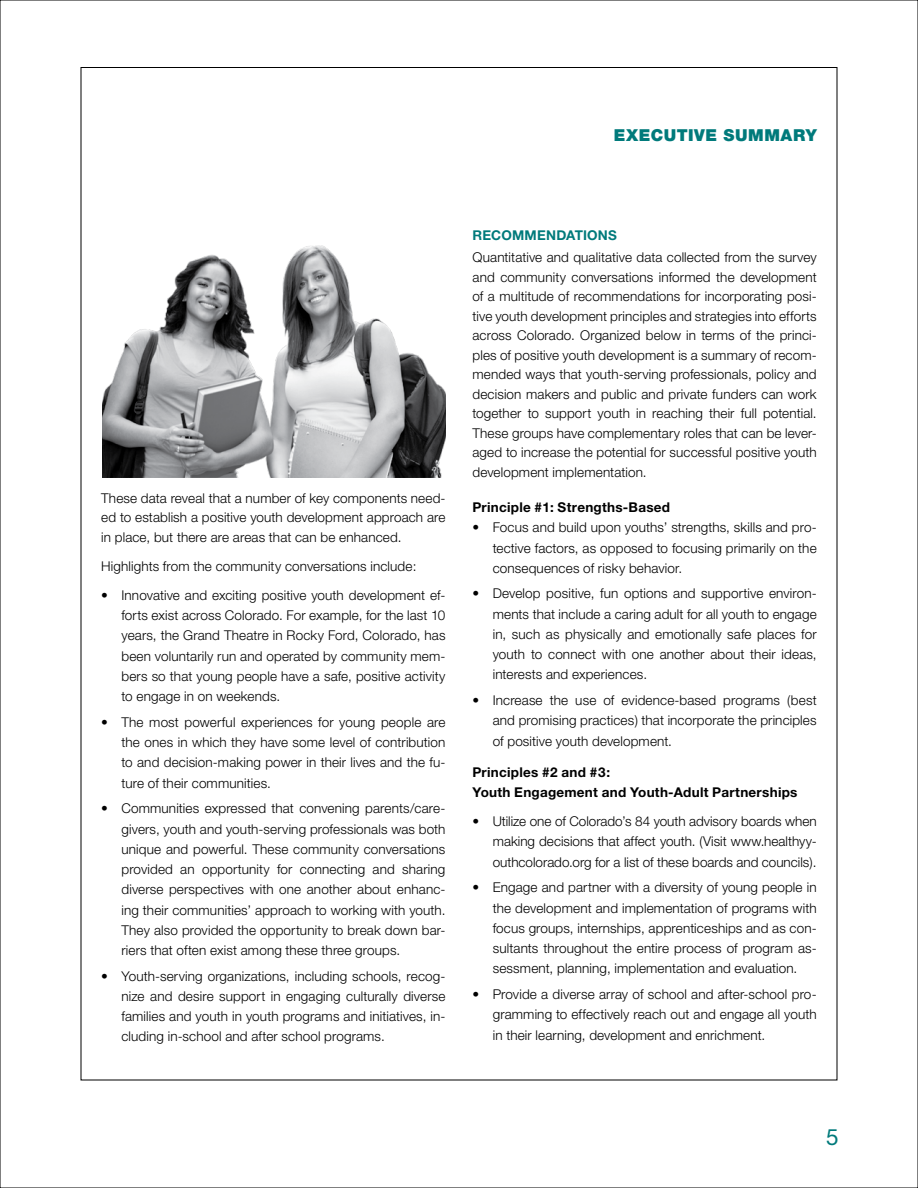
<style>
.page{position:relative;width:918px;height:1188px;background:#fff}
.page>*{position:absolute;margin:0;border:0;box-sizing:border-box;transform-origin:0 0}
.t1{font:22.5px "Helvetica Neue";color:#007a7b}
.t2{font:900 16.5px "Helvetica Neue";letter-spacing:.035em;color:#007a7b}
.t3{font:300 13.5px/20.2px "Helvetica Neue";letter-spacing:.01em;color:#000;text-align:justify}
.t4{font:700 13.5px/19.5px "Helvetica Neue";letter-spacing:.02em;color:#000}
.t5{font:700 13.5px "Helvetica Neue";letter-spacing:.015em;color:#007a7b}
</style>
<div class="page">
<img style="left:102px;top:245px;width:344px;height:232px">
<p class="t2" style="left:614px;top:126px;width:62px">EXECUTIVE</p>
<p class="t2" style="left:723px;top:126px;width:15px">SUMM</p>
<p class="t2" style="left:781px;top:126px;width:38px">ARY</p>
<p class="t3" style="left:101px;top:488px;width:346px;line-height:19.5px">These data reveal that a number of key components need&shy;ed to establish a positive youth development approach are in place, but there are areas that can be enhanced.</p>
<p class="t3" style="left:101px;top:555px;width:317px">Highlights from the community conversations include:</p>
<p class="t3" style="left:122px;top:585px;width:326px;text-indent:-20px">• Innovative and exciting positive youth development ef&shy;forts exist across Colorado. For example, for the last 10 years, the Grand Theatre in Rocky Ford, Colorado, has been voluntarily run and operated by community mem&shy;bers so that young people have a safe, positive activity to engage in on weekends.</p>
<p class="t3" style="left:122px;top:712px;width:325px;text-indent:-20px">• The most powerful experiences for young people are the ones in which they have some level of contribution to and decision-making power in their lives and the fu&shy;ture of their communities.</p>
<p class="t3" style="left:122px;top:798px;width:325px;text-indent:-20px">• Communities expressed that convening parents/care&shy;givers, youth and youth-serving professionals was both unique and powerful. These community conversations provided an opportunity for connecting and sharing diverse perspectives with one another about enhanc&shy;ing their communities’ approach to working with youth.<br>They also provided the opportunity to break down bar&shy;riers that often exist among these three groups.</p>
<p class="t3" style="left:122px;top:965px;width:325px;text-indent:-20px">• Youth-serving organizations, including schools, recog&shy;nize and desire support in engaging culturally diverse families and youth in youth programs and initiatives, in&shy;cluding in-school and after school programs.</p>
<p class="t5" style="left:472px;top:227px;width:144px">Recommendations</p>
<p class="t3" style="left:472px;top:247px;width:346px;line-height:19.5px">Quantitative and qualitative data collected from the survey and community conversations informed the development of a multitude of recommendations for incorporating posi&shy;tive youth development principles and strategies into efforts across Colorado. Organized below in terms of the princi&shy;ples of positive youth development is a summary of recom&shy;mended ways that youth-serving professionals, policy and decision makers and public and private funders can work together to support youth in reaching their full potential.<br>These groups have complementary roles that can be lever&shy;aged to increase the potential for successful positive youth development implementation.</p>
<p class="t4" style="left:472px;top:497px;width:199px">Principle #1: Strengths-Based</p>
<p class="t3" style="left:493px;top:517px;width:326px;text-indent:-20px">• Focus and build upon youths’ strengths, skills and pro&shy;tective factors, as opposed to focusing primarily on the consequences of risky behavior.</p>
<p class="t3" style="left:493px;top:583px;width:326px;text-indent:-20px">• Develop positive, fun options and supportive environ&shy;ments that include a caring adult for all youth to engage in, such as physically and emotionally safe places for youth to connect with one another about their ideas, interests and experiences.</p>
<p class="t3" style="left:493px;top:690px;width:325px;text-indent:-20px">• Increase the use of evidence-based programs (best and promising practices) that incorporate the principles of positive youth development.</p>
<p class="t4" style="left:472px;top:762px;width:327px">Principles #2 and #3:<br>Youth Engagement and Youth-Adult Partnerships</p>
<p class="t3" style="left:493px;top:811px;width:326px;text-indent:-20px">• Utilize one of Colorado’s 84 youth advisory boards when making decisions that affect youth. (Visit www.healthyy&shy;outhcolorado.org for a list of these boards and councils).</p>
<p class="t3" style="left:493px;top:877px;width:326px;text-indent:-20px">• Engage and partner with a diversity of young people in the development and implementation of programs with focus groups, internships, apprenticeships and as con&shy;sultants throughout the entire process of program as&shy;sessment, planning, implementation and evaluation.</p>
<p class="t3" style="left:493px;top:984px;width:326px;text-indent:-20px">• Provide a diverse array of school and after-school pro&shy;gramming to effectively reach out and engage all youth in their learning, development and enrichment.</p>
<h1 class="t1" style="left:826px;top:1123px;width:14px">5</h1>
</div>
